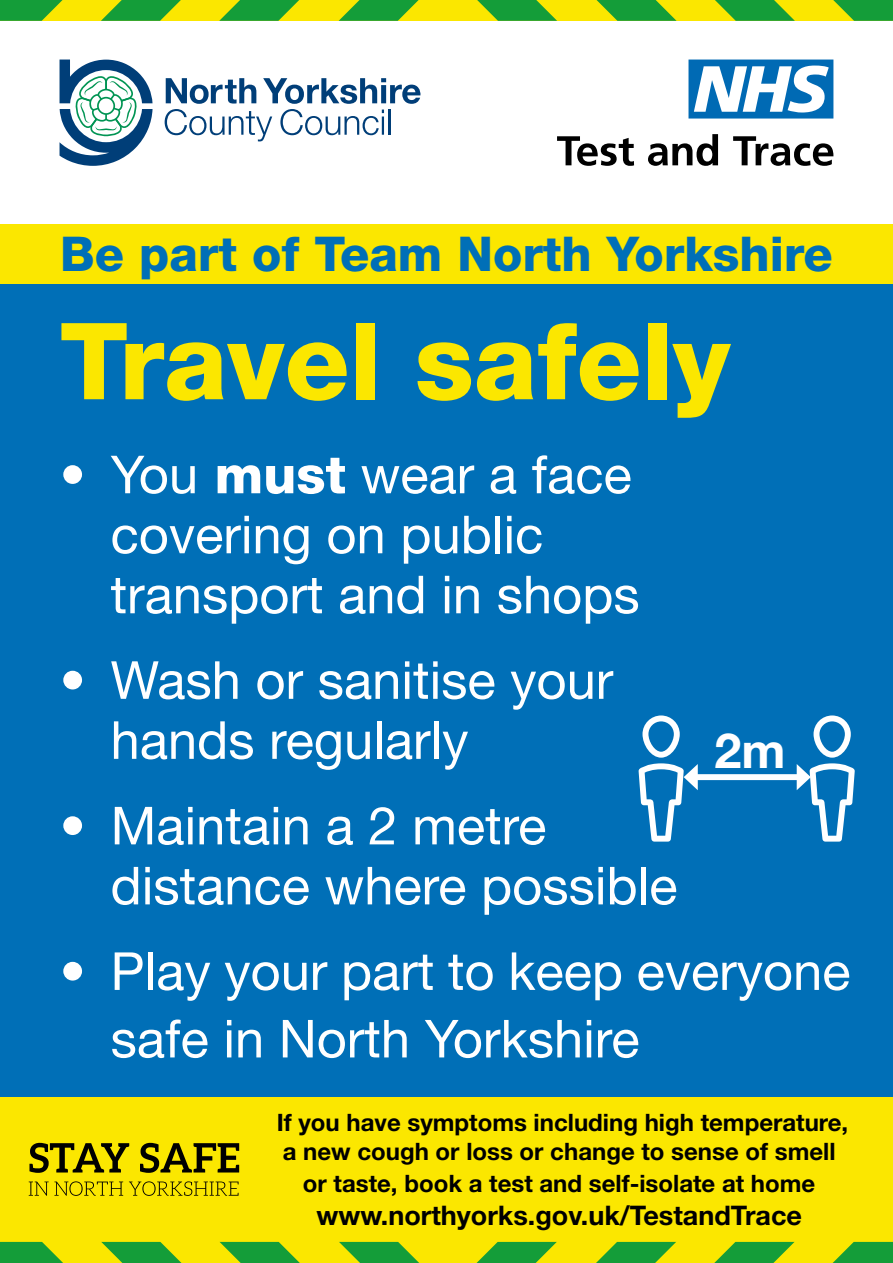
<style>
.page{position:relative;width:893px;height:1263px;background:#fff}
.page>*{position:absolute;margin:0;border:0;box-sizing:border-box;transform-origin:0 0}
.t1{font:800 106.5px "Helvetica Neue LT Std";color:#fbe700}
.t2{font:52.5px/60px "Helvetica Neue LT Std";color:#fff}
.t3{font:700 48.6px "Helvetica Neue LT Std";color:#fff}
.t4{font:800 48px "Helvetica Neue LT Std";color:#006fb7}
.t5{font:700 27px "Helvetica Neue LT Std";color:#000}
.t6{font:700 24px/28.8px "Helvetica Neue LT Std";color:#000}
.s1{font-weight:800}
</style>
<div class="page">
<div style="left:0;top:284px;width:893px;height:813px;background:#006fb7"></div>
<svg style="left:688px;top:60px;width:145px;height:59px"></svg>
<svg style="left:557px;top:136px;width:77px;height:30px"></svg>
<svg style="left:648px;top:134px;width:70px;height:32px"></svg>
<svg style="left:733px;top:136px;width:100px;height:30px"></svg>
<svg style="left:165px;top:78px;width:255px;height:63px"></svg>
<hr style="left:388px;top:110px;width:3px;height:25px;background:#003e78">
<svg style="left:60px;top:60px;width:93px;height:106px"></svg>
<div style="left:0;top:1241px;width:893px;height:22px;background:#fbe700"></div>
<svg style="left:339px;top:1241px;width:80px;height:22px"></svg>
<svg style="left:219px;top:1241px;width:81px;height:22px"></svg>
<svg style="left:101px;top:1241px;width:81px;height:22px"></svg>
<svg style="left:0;top:1241px;width:63px;height:22px"></svg>
<svg style="left:476px;top:1241px;width:81px;height:22px"></svg>
<svg style="left:596px;top:1241px;width:80px;height:22px"></svg>
<svg style="left:714px;top:1241px;width:81px;height:22px"></svg>
<svg style="left:832px;top:1241px;width:61px;height:22px"></svg>
<div style="left:0;top:224px;width:893px;height:60px;background:#fbe700"></div>
<div style="left:0;top:0;width:893px;height:21px;background:#fbe700"></div>
<svg style="left:339px;top:0;width:80px;height:21px"></svg>
<svg style="left:219px;top:0;width:80px;height:21px"></svg>
<svg style="left:101px;top:0;width:80px;height:21px"></svg>
<svg style="left:0;top:0;width:63px;height:21px"></svg>
<svg style="left:477px;top:0;width:80px;height:21px"></svg>
<svg style="left:596px;top:0;width:80px;height:21px"></svg>
<svg style="left:715px;top:0;width:80px;height:21px"></svg>
<svg style="left:833px;top:0;width:60px;height:21px"></svg>
<div style="left:692px;top:774px;width:110px;height:6px;background:#fff"></div>
<svg style="left:638px;top:715px;width:60px;height:127px"></svg>
<svg style="left:797px;top:715px;width:58px;height:127px"></svg>
<div style="left:0;top:1097px;width:893px;height:144px;background:#fbe700"></div>
<svg style="left:29px;top:1143px;width:210px;height:30px"></svg>
<svg style="left:29px;top:1181px;width:210px;height:15px"></svg>
<p class="t4" style="left:60px;top:225px;width:774px">Be part of Team North Yorkshire</p>
<h1 class="t1" style="left:60px;top:298px;width:672px">Travel safely</h1>
<p class="t2" style="left:111px;top:444px;width:531px;text-indent:-51px">• You <span class="s1">must</span> wear a face covering on public transport and in shops</p>
<p class="t2" style="left:111px;top:649px;width:504px;text-indent:-51px">• Wash or sanitise your hands regularly</p>
<p class="t2" style="left:111px;top:795px;width:568px;text-indent:-51px">• Maintain a 2 metre distance where possible</p>
<p class="t2" style="left:111px;top:937px;width:741px;line-height:67.5px;text-indent:-51px">• Play your part to keep everyone safe in North Yorkshire</p>
<p class="t3" style="left:714px;top:720px;width:73px">2m</p>
<p class="t6" style="left:277px;top:1107px;width:573px">If you have symptoms including high temperature, a new cough or loss or change to sense of smell</p>
<p class="t6" style="left:303px;top:1169px;width:514px">or taste, book a test and self-isolate at home</p>
<p class="t5" style="left:316px;top:1198px;width:487px">www.northyorks.gov.uk/TestandTrace</p>
</div>
